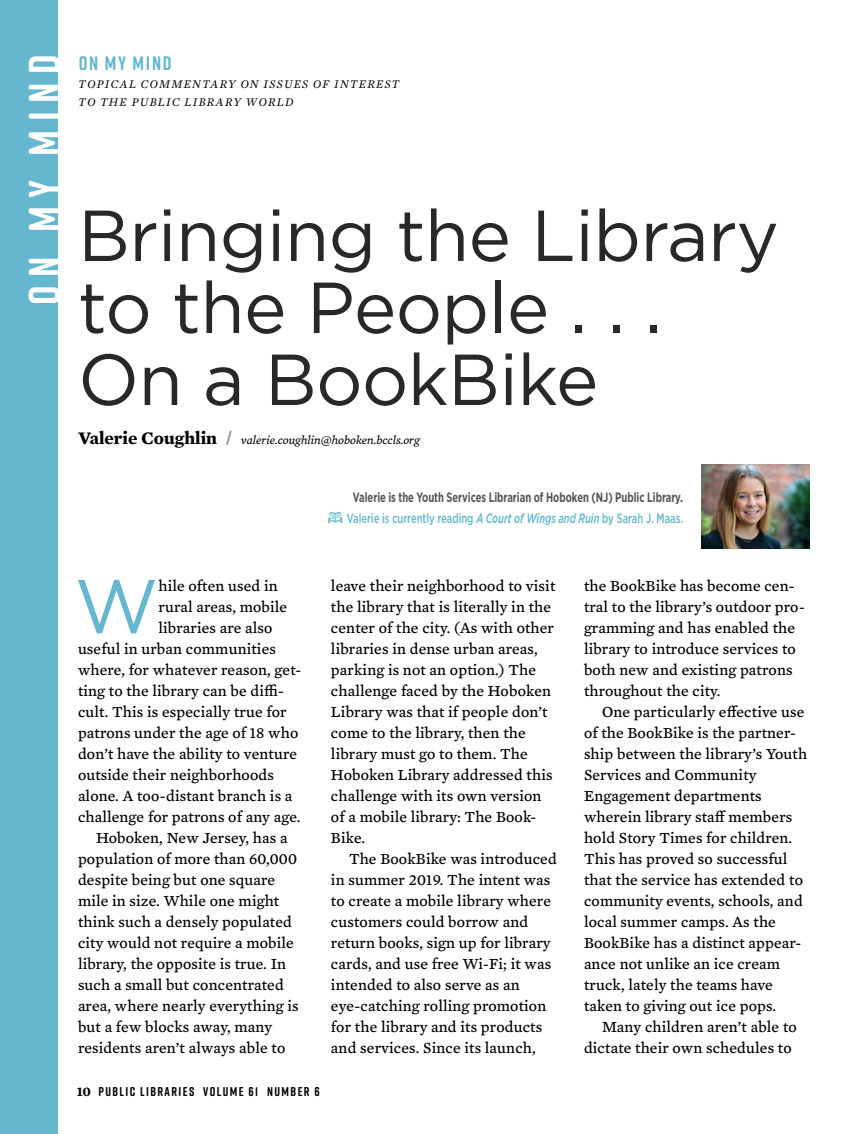
<style>
.page{position:relative;width:864px;height:1134px;background:#fff}
.page>*{position:absolute;margin:0;border:0;box-sizing:border-box;transform-origin:0 0}
.t1{font:75.75px "Gotham";color:#64b7ce}
.t2{font:72px/72px "Gotham";letter-spacing:-.01em;color:#292829}
.t3{font:700 43.5px "Rift Soft";letter-spacing:.2em;color:#fff}
.t4{font:700 19.5px "Rift Soft";letter-spacing:.09em;color:#64b7ce}
.t5{font:15.75px/21px "Mercury Text G4";letter-spacing:.01em;color:#000}
.t6{font:700 13.5px/21px "Gotham Narrow";color:#58595b;text-align:center;scale:.8 1}
.t7{font:700 12.75px "Rift Soft";letter-spacing:.11em;color:#000}
.t8{font:italic 12px/18px "Mercury Text G1";letter-spacing:.08em;color:#000}
.t9{font:italic 12px "Mercury Text G4";color:#000}
.s1{font-weight:700;font-style:normal;font-size:18px}
.s2{font-family:"Rift Soft";font-weight:700;font-style:normal;font-size:18px;color:#939598}
.s3{font-weight:500;color:#64b7ce}
.s4{font-weight:500;font-style:italic;color:#64b7ce}
.s5{font-family:"Mercury Text G4";font-size:13.5px}
</style>
<div class="page">
<div style="left:0;top:0;width:58px;height:1134px;background:#64b7ce"></div>
<img style="left:701px;top:465px;width:109px;height:84px">
<h3 class="t3" style="left:13px;top:305px;width:253px;rotate:-90deg">ON MY MIND</h3>
<p class="t4" style="left:79px;top:50px;width:94px">ON MY MIND</p>
<p class="t8" style="left:79px;top:75px;width:322px">TOPICAL COMMENTARY ON ISSUES OF INTEREST<br>TO THE PUBLIC LIBRARY WORLD</p>
<h2 class="t2" style="left:78px;top:198px;width:702px">Bringing the Library to the People . . .<br>On a BookBike</h2>
<p class="t9" style="left:78px;top:431px;width:343px"><span class="s1">Valerie Coughlin</span> <span class="s2">/</span> valerie.coughlin@hoboken.bccls.org</p>
<p class="t6" style="left:347px;top:487px;width:422px">Valerie is the Youth Services Librarian of Hoboken (NJ) Public Library.<br><span class="s3">Valerie is currently reading</span> <span class="s4">A Court of Wings and Ruin</span> <span class="s3">by Sarah J. Maas.</span></p>
<h1 class="t1" style="left:75px;top:558px;width:85px">W</h1>
<p class="t5" style="left:158px;top:574px;width:121px">hile often used in</p>
<p class="t5" style="left:158px;top:595px;width:130px">rural areas, mobile</p>
<p class="t5" style="left:158px;top:616px;width:116px">libraries are also</p>
<p class="t5" style="left:78px;top:637px;width:199px">useful in urban communities</p>
<p class="t5" style="left:78px;top:658px;width:225px">where, for whatever reason, get-</p>
<p class="t5" style="left:78px;top:679px;width:207px">ting to the library can be diffi-</p>
<p class="t5" style="left:78px;top:700px;width:210px">cult. This is especially true for</p>
<p class="t5" style="left:78px;top:721px;width:222px">patrons under the age of 18 who</p>
<p class="t5" style="left:78px;top:742px;width:221px">don’t have the ability to venture</p>
<p class="t5" style="left:78px;top:763px;width:197px">outside their neighborhoods</p>
<p class="t5" style="left:78px;top:784px;width:216px">alone. A too-distant branch is a</p>
<p class="t5" style="left:78px;top:805px;width:224px">challenge for patrons of any age.</p>
<p class="t5" style="left:96px;top:826px;width:193px">Hoboken, New Jersey, has a</p>
<p class="t5" style="left:78px;top:847px;width:221px">population of more than 60,000</p>
<p class="t5" style="left:78px;top:868px;width:199px">despite being but one square</p>
<p class="t5" style="left:78px;top:889px;width:203px">mile in size. While one might</p>
<p class="t5" style="left:78px;top:910px;width:216px">think such a densely populated</p>
<p class="t5" style="left:78px;top:931px;width:217px">city would not require a mobile</p>
<p class="t5" style="left:78px;top:952px;width:210px">library, the opposite is true. In</p>
<p class="t5" style="left:78px;top:973px;width:207px">such a small but concentrated</p>
<p class="t5" style="left:78px;top:994px;width:222px">area, where nearly everything is</p>
<p class="t5" style="left:78px;top:1015px;width:196px">but a few blocks away, many</p>
<p class="t5" style="left:78px;top:1036px;width:209px">residents aren’t always able to</p>
<p class="t5" style="left:331px;top:574px;width:226px">leave their neighborhood to visit the library that is literally in the center of the city. (As with other libraries in dense urban areas, parking is not an option.) The challenge faced by the Hoboken<br>Library was that if people don’t come to the library, then the library must go to them. The<br>Hoboken Library addressed this challenge with its own version of a mobile library: The Book-<br>Bike.</p>
<p class="t5" style="left:331px;top:847px;width:227px;text-indent:18px">The BookBike was introduced in summer 2019. The intent was to create a mobile library where customers could borrow and return books, sign up for library cards, and use free Wi-Fi; it was intended to also serve as an eye-catching rolling promotion for the library and its products and services. Since its launch,</p>
<p class="t7" style="left:77px;top:1082px;width:244px"><span class="s5">10</span> PUBLIC LIBRARIES VOLUME 61 NUMBER 6</p>
<p class="t5" style="left:584px;top:574px;width:222px">the BookBike has become cen&shy;tral to the library’s outdoor pro&shy;gramming and has enabled the library to introduce services to both new and existing patrons throughout the city.</p>
<p class="t5" style="left:584px;top:700px;width:225px;text-indent:18px">One particularly effective use of the BookBike is the partner&shy;ship between the library’s Youth<br>Services and Community<br>Engagement departments wherein library staff members hold Story Times for children.<br>This has proved so successful that the service has extended to community events, schools, and local summer camps. As the<br>BookBike has a distinct appear&shy;ance not unlike an ice cream truck, lately the teams have taken to giving out ice pops.</p>
<p class="t5" style="left:584px;top:1015px;width:214px;text-indent:18px">Many children aren’t able to dictate their own schedules to</p>
</div>
